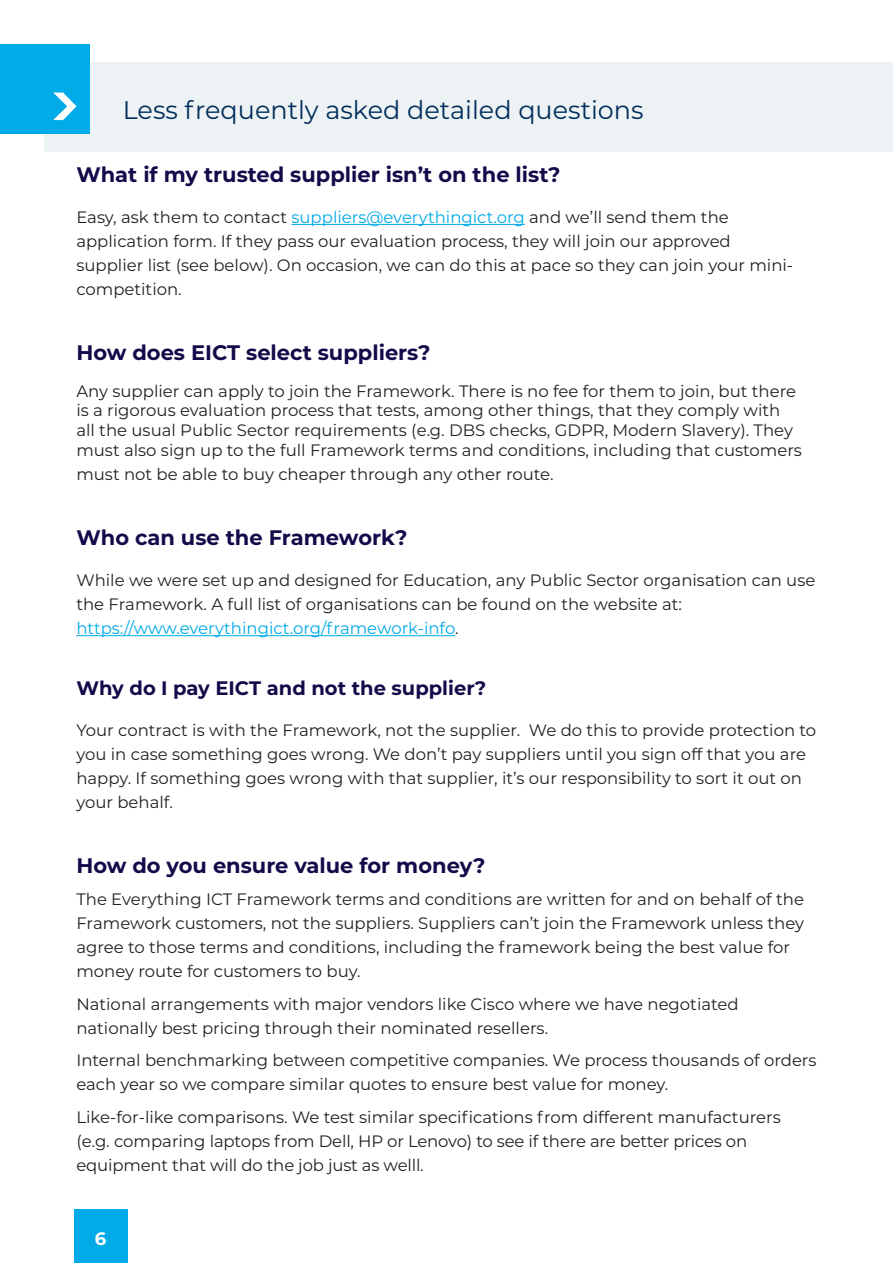
<style>
.page{position:relative;width:893px;height:1263px;background:#fff}
.page>*{position:absolute;margin:0;border:0;box-sizing:border-box;transform-origin:0 0}
.t1{font:25.5px "Montserrat";color:#002d5a}
.subtitle{font:700 21px "Montserrat";color:#140a4a}
.BODY_COPY{font:700 21px "Montserrat";color:#140a4a}
.subtitle-2{font:700 19.5px "Montserrat";color:#140a4a}
.t2{font:700 18px "Montserrat";color:#fff}
.BODY_COPY-2{font:16.5px/24px "Montserrat";color:#231f20}
.s1{color:#00abe7}
</style>
<div class="page">
<div style="left:74px;top:1209px;width:54px;height:54px;background:#00abe7"></div>
<div style="left:45px;top:63px;width:848px;height:89px;background:#edf3f5"></div>
<hr style="left:291px;top:224px;width:234px;height:1px;background:#00abe7">
<hr style="left:76px;top:635px;width:379px;height:1px;background:#00abe7">
<div style="left:0;top:44px;width:89px;height:89px;background:#00abe7"></div>
<svg style="left:53px;top:93px;width:24px;height:27px"></svg>
<p class="t1" style="left:123px;top:92px;width:522px">Less frequently asked detailed questions</p>
<p class="subtitle" style="left:76px;top:159px;width:486px">What if my trusted supplier isn’t on the list?</p>
<p class="BODY_COPY-2" style="left:76px;top:204px;width:718px">Easy, ask them to contact <span class="s1">suppliers@everythingict.org</span> and we’ll send them the application form. If they pass our evaluation process, they will join our approved supplier list (see below). On occasion, we can do this at pace so they can join your mini&shy;competition.</p>
<p class="subtitle" style="left:76px;top:337px;width:356px">How does EICT select suppliers?</p>
<p class="BODY_COPY-2" style="left:76px;top:380px;width:727px;line-height:19.8px">Any supplier can apply to join the Framework. There is no fee for them to join, but there is a rigorous evaluation process that tests, among other things, that they comply with all the usual Public Sector requirements (e.g. DBS checks, GDPR, Modern Slavery). They must also sign up to the full Framework terms and conditions, including that customers</p>
<p class="BODY_COPY-2" style="left:76px;top:462px;width:479px">must not be able to buy cheaper through any other route.</p>
<p class="subtitle" style="left:76px;top:522px;width:333px">Who can use the Framework?</p>
<p class="BODY_COPY-2" style="left:76px;top:568px;width:740px">While we were set up and designed for Education, any Public Sector organisation can use the Framework. A full list of organisations can be found on the website at: <span class="s1">https://www.everythingict.org/framework-info</span>.</p>
<p class="subtitle-2" style="left:76px;top:674px;width:412px">Why do I pay EICT and not the supplier?</p>
<p class="BODY_COPY-2" style="left:76px;top:717px;width:741px">Your contract is with the Framework, not the supplier. We do this to provide protection to you in case something goes wrong. We don’t pay suppliers until you sign off that you are happy. If something goes wrong with that supplier, it’s our responsibility to sort it out on your behalf.</p>
<p class="BODY_COPY" style="left:76px;top:850px;width:411px">How do you ensure value for money?</p>
<p class="BODY_COPY-2" style="left:76px;top:887px;width:729px">The Everything ICT Framework terms and conditions are written for and on behalf of the Framework customers, not the suppliers. Suppliers can’t join the Framework unless they agree to those terms and conditions, including the framework being the best value for money route for customers to buy.</p>
<p class="BODY_COPY-2" style="left:76px;top:991px;width:664px">National arrangements with major vendors like Cisco where we have negotiated nationally best pricing through their nominated resellers.</p>
<p class="BODY_COPY-2" style="left:76px;top:1048px;width:742px">Internal benchmarking between competitive companies. We process thousands of orders each year so we compare similar quotes to ensure best value for money.</p>
<p class="BODY_COPY-2" style="left:76px;top:1104px;width:706px">Like-for-like comparisons. We test similar specifications from different manufacturers (e.g. comparing laptops from Dell, HP or Lenovo) to see if there are better prices on equipment that will do the job just as welll.</p>
<p class="t2" style="left:95px;top:1225px;width:13px">6</p>
</div>
